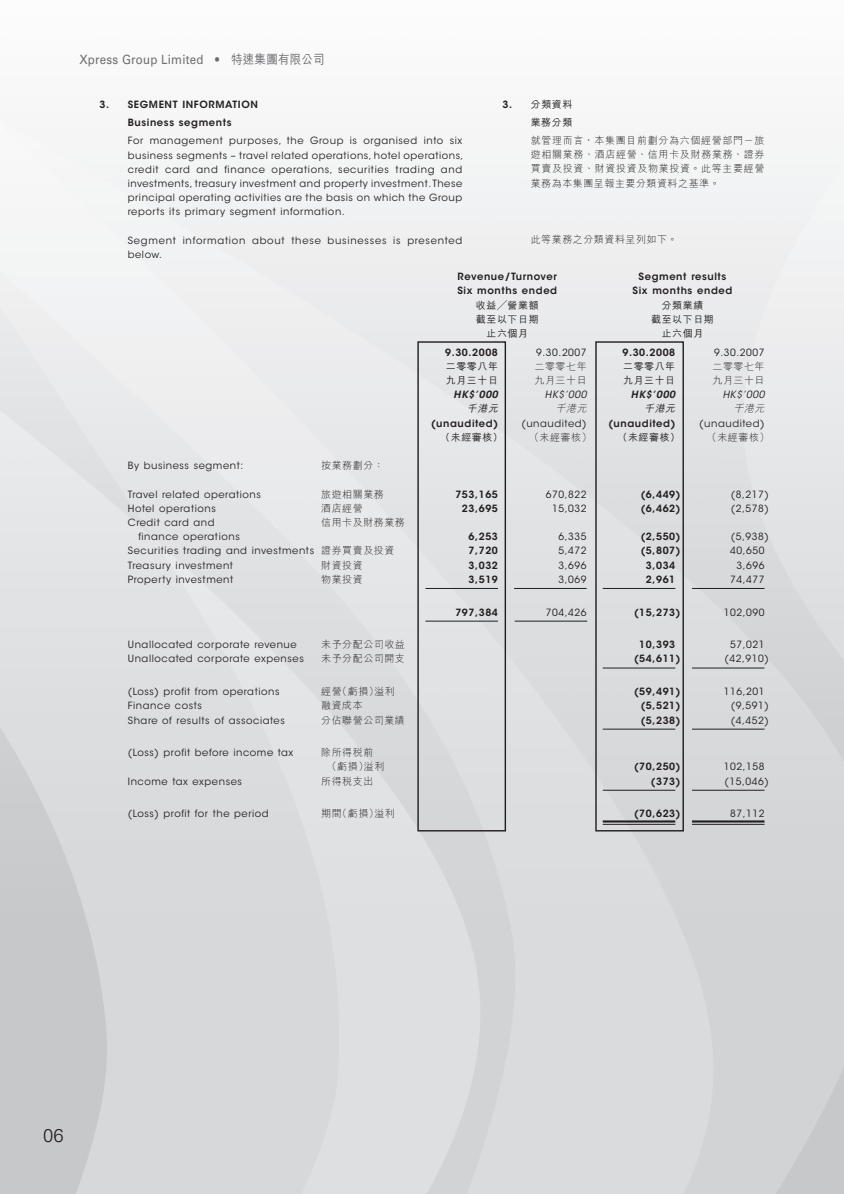
<style>
.page{position:relative;width:844px;height:1194px;background:#fff}
.page>*{position:absolute;margin:0;border:0;box-sizing:border-box;transform-origin:0 0}
.t1{font:300 18.4px "Univers LT Std";color:#231f20}
.t2{font:12.8px "Univers LT Std";letter-spacing:.015em;color:#6c6d70;scale:.9 1}
.t3{font:10px/14.2px "ITC Avant Garde Std";letter-spacing:.06em;color:#231f20;text-align:justify}
.t4{font:600 10px/18.2px "ITC Avant Garde Std";letter-spacing:.06em;color:#231f20;text-align:center}
.t5{font:10px/14.2px "M Hei HK Light E Ten B5 H";letter-spacing:.06em;color:#231f20}
.t6{font:10px/18.2px "M Hei HK Medium E Ten B5 H";letter-spacing:.06em;color:#231f20;text-align:right}
.t7{font:italic 600 10px "ITC Avant Garde Std";letter-spacing:.06em;color:#231f20}
.t8{font:italic 10px "ITC Avant Garde Std";letter-spacing:.06em;color:#231f20}
.t9{font:italic 10px "M Hei HK Medium E Ten B5 H";color:#231f20}
.t10{font:italic 10px "M Hei HK Light E Ten B5 H";color:#231f20}
.s1{font-family:"M Hei HK Medium E Ten B5 H"}
.s2{font-family:"ITC Avant Garde Std";font-weight:600}
.s3{font-family:"M Hei HK Light E Ten B5 H"}
</style>
<div class="page">
<img style="left:0;top:148px;width:843px;height:1045px">
<div style="left:417px;top:341px;width:88px;height:490px;border:1px solid #231f20"></div>
<div style="left:595px;top:341px;width:88px;height:490px;border:1px solid #231f20"></div>
<hr style="left:425px;top:588px;width:72px;height:1px;background:#231f20">
<hr style="left:514px;top:588px;width:72px;height:1px;background:#231f20">
<hr style="left:602px;top:588px;width:73px;height:1px;background:#231f20">
<hr style="left:691px;top:588px;width:73px;height:1px;background:#231f20">
<hr style="left:425px;top:620px;width:72px;height:1px;background:#231f20">
<hr style="left:514px;top:620px;width:73px;height:1px;background:#231f20">
<hr style="left:602px;top:667px;width:73px;height:1px;background:#231f20">
<hr style="left:691px;top:667px;width:73px;height:1px;background:#231f20">
<hr style="left:602px;top:728px;width:73px;height:1px;background:#231f20">
<hr style="left:691px;top:728px;width:73px;height:1px;background:#231f20">
<hr style="left:602px;top:789px;width:73px;height:1px;background:#231f20">
<hr style="left:691px;top:789px;width:73px;height:1px;background:#231f20">
<hr style="left:602px;top:820px;width:73px;height:2px;background:#231f20">
<hr style="left:602px;top:823px;width:73px;height:1px;background:#231f20">
<hr style="left:691px;top:820px;width:73px;height:2px;background:#231f20">
<hr style="left:691px;top:823px;width:73px;height:1px;background:#231f20">
<p class="t2" style="left:79px;top:52px;width:274px">Xpress Group Limited • <span class="s1">特速集團有限公司</span></p>
<p class="t6" style="left:502px;top:96px;width:71px"><span class="s2">3.</span> 分類資料業務分類</p>
<p class="t5" style="left:530px;top:134px;width:235px;text-align:justify">就管理而言，本集團目前劃分為六個經營部門－旅遊相關業務、酒店經營、信用卡及財務業務、證券買賣及投資、財資投資及物業投資。此等主要經營業務為本集團呈報主要分類資料之基準。</p>
<p class="t4" style="left:99px;top:96px;width:160px">3. SEGMENT INFORMATION<br>Business segments</p>
<p class="t3" style="left:128px;top:135px;width:337px">For management purposes, the Group is organised into six business segments – travel related operations, hotel operations, credit card and finance operations, securities trading and investments, treasury investment and property investment. These principal operating activities are the basis on which the Group reports its primary segment information.</p>
<p class="t3" style="left:128px;top:234px;width:336px">Segment information about these businesses is presented below.</p>
<p class="t4" style="left:457px;top:268px;width:101px">Revenue/Turnover</p>
<p class="t4" style="left:638px;top:268px;width:89px">Segment results</p>
<p class="t4" style="left:457px;top:283px;width:101px">Six months ended</p>
<p class="t4" style="left:632px;top:283px;width:101px">Six months ended</p>
<p class="t6" style="left:475px;top:297px;width:64px">收益╱營業額</p>
<p class="t6" style="left:661px;top:297px;width:43px">分類業績</p>
<p class="t6" style="left:475px;top:311px;width:64px">截至以下日期</p>
<p class="t6" style="left:650px;top:311px;width:64px">截至以下日期</p>
<p class="t6" style="left:486px;top:325px;width:43px">止六個月</p>
<p class="t6" style="left:661px;top:325px;width:43px">止六個月</p>
<p class="t4" style="left:445px;top:344px;width:54px">9.30.2008</p>
<p class="t3" style="left:536px;top:346px;width:52px">9.30.2007</p>
<p class="t4" style="left:622px;top:344px;width:54px">9.30.2008</p>
<p class="t3" style="left:713px;top:346px;width:52px">9.30.2007</p>
<p class="t6" style="left:445px;top:358px;width:54px">二零零八年</p>
<p class="t5" style="left:534px;top:360px;width:53px">二零零七年</p>
<p class="t6" style="left:622px;top:358px;width:54px">二零零八年</p>
<p class="t5" style="left:712px;top:360px;width:53px">二零零七年</p>
<p class="t6" style="left:445px;top:372px;width:54px">九月三十日</p>
<p class="t5" style="left:534px;top:374px;width:53px">九月三十日</p>
<p class="t6" style="left:622px;top:372px;width:54px">九月三十日</p>
<p class="t5" style="left:712px;top:374px;width:53px">九月三十日</p>
<p class="t7" style="left:453px;top:389px;width:46px">HK$’000</p>
<p class="t8" style="left:544px;top:390px;width:43px">HK$’000</p>
<p class="t7" style="left:630px;top:389px;width:46px">HK$’000</p>
<p class="t8" style="left:722px;top:390px;width:43px">HK$’000</p>
<p class="t9" style="left:466px;top:405px;width:35px">千港元</p>
<p class="t10" style="left:555px;top:405px;width:35px">千港元</p>
<p class="t9" style="left:643px;top:405px;width:35px">千港元</p>
<p class="t10" style="left:733px;top:405px;width:35px">千港元</p>
<p class="t4" style="left:431px;top:415px;width:68px">(unaudited)</p>
<p class="t3" style="left:521px;top:417px;width:67px">(unaudited)</p>
<p class="t4" style="left:608px;top:415px;width:68px">(unaudited)</p>
<p class="t3" style="left:698px;top:417px;width:67px">(unaudited)</p>
<p class="t6" style="left:440px;top:429px;width:64px">（未經審核）</p>
<p class="t5" style="left:528px;top:431px;width:64px">（未經審核）</p>
<p class="t6" style="left:617px;top:429px;width:64px">（未經審核）</p>
<p class="t5" style="left:706px;top:431px;width:64px">（未經審核）</p>
<p class="t3" style="left:128px;top:459px;width:117px">By business segment:</p>
<p class="t5" style="left:321px;top:459px;width:64px">按業務劃分：</p>
<p class="t3" style="left:128px;top:488px;width:134px">Travel related operations</p>
<p class="t5" style="left:321px;top:488px;width:64px">旅遊相關業務</p>
<p class="t4" style="left:455px;top:486px;width:44px">753,165</p>
<p class="t3" style="left:545px;top:488px;width:42px">670,822</p>
<p class="t4" style="left:640px;top:486px;width:41px">(6,449 )</p>
<p class="t3" style="left:730px;top:488px;width:39px">(8,217 )</p>
<p class="t3" style="left:128px;top:502px;width:89px">Hotel operations</p>
<p class="t5" style="left:321px;top:502px;width:43px">酒店經營</p>
<p class="t4" style="left:461px;top:500px;width:37px">23,695</p>
<p class="t3" style="left:552px;top:502px;width:36px">15,032</p>
<p class="t4" style="left:640px;top:500px;width:41px">(6,462 )</p>
<p class="t3" style="left:730px;top:502px;width:39px">(2,578 )</p>
<p class="t3" style="left:128px;top:516px;width:88px">Credit card and</p>
<p class="t5" style="left:321px;top:516px;width:85px">信用卡及財務業務</p>
<p class="t3" style="left:138px;top:530px;width:103px">finance operations</p>
<p class="t4" style="left:468px;top:528px;width:31px">6,253</p>
<p class="t3" style="left:558px;top:530px;width:30px">6,335</p>
<p class="t4" style="left:640px;top:528px;width:41px">(2,550 )</p>
<p class="t3" style="left:730px;top:530px;width:39px">(5,938 )</p>
<p class="t3" style="left:128px;top:544px;width:268px">Securities trading and investments <span class="s3">證券買賣及投資</span></p>
<p class="t4" style="left:468px;top:542px;width:31px">7,720</p>
<p class="t3" style="left:558px;top:544px;width:30px">5,472</p>
<p class="t4" style="left:640px;top:542px;width:41px">(5,807 )</p>
<p class="t3" style="left:729px;top:544px;width:36px">40,650</p>
<p class="t3" style="left:128px;top:559px;width:107px">Treasury investment</p>
<p class="t5" style="left:321px;top:559px;width:43px">財資投資</p>
<p class="t4" style="left:468px;top:557px;width:31px">3,032</p>
<p class="t3" style="left:558px;top:559px;width:30px">3,696</p>
<p class="t4" style="left:645px;top:557px;width:31px">3,034</p>
<p class="t3" style="left:736px;top:559px;width:30px">3,696</p>
<p class="t3" style="left:128px;top:573px;width:107px">Property investment</p>
<p class="t5" style="left:321px;top:573px;width:43px">物業投資</p>
<p class="t4" style="left:468px;top:571px;width:31px">3,519</p>
<p class="t3" style="left:558px;top:573px;width:30px">3,069</p>
<p class="t4" style="left:645px;top:571px;width:31px">2,961</p>
<p class="t3" style="left:729px;top:573px;width:36px">74,477</p>
<p class="t4" style="left:455px;top:604px;width:44px">797,384</p>
<p class="t3" style="left:545px;top:605px;width:42px">704,426</p>
<p class="t4" style="left:633px;top:604px;width:48px">(15,273 )</p>
<p class="t3" style="left:723px;top:605px;width:42px">102,090</p>
<p class="t3" style="left:128px;top:638px;width:170px">Unallocated corporate revenue</p>
<p class="t5" style="left:321px;top:638px;width:85px">未予分配公司收益</p>
<p class="t4" style="left:639px;top:636px;width:37px">10,393</p>
<p class="t3" style="left:729px;top:638px;width:36px">57,021</p>
<p class="t3" style="left:128px;top:652px;width:177px">Unallocated corporate expenses</p>
<p class="t5" style="left:321px;top:653px;width:85px">未予分配公司開支</p>
<p class="t4" style="left:633px;top:650px;width:48px">(54,611 )</p>
<p class="t3" style="left:724px;top:652px;width:46px">(42,910 )</p>
<p class="t3" style="left:128px;top:685px;width:153px">(Loss) profit from operations</p>
<p class="t5" style="left:321px;top:685px;width:75px">經營（虧損）溢利</p>
<p class="t4" style="left:633px;top:683px;width:48px">(59,491 )</p>
<p class="t3" style="left:723px;top:685px;width:42px">116,201</p>
<p class="t3" style="left:128px;top:699px;width:76px">Finance costs</p>
<p class="t5" style="left:321px;top:699px;width:43px">融資成本</p>
<p class="t4" style="left:640px;top:697px;width:41px">(5,521 )</p>
<p class="t3" style="left:730px;top:699px;width:39px">(9,591 )</p>
<p class="t3" style="left:128px;top:713px;width:158px">Share of results of associates</p>
<p class="t5" style="left:321px;top:714px;width:85px">分佔聯營公司業績</p>
<p class="t4" style="left:640px;top:711px;width:41px">(5,238 )</p>
<p class="t3" style="left:730px;top:713px;width:39px">(4,452 )</p>
<p class="t3" style="left:128px;top:746px;width:167px">(Loss) profit before income tax</p>
<p class="t5" style="left:326px;top:746px;width:59px;text-indent:-6px">除所得稅前（虧損）溢利</p>
<p class="t5" style="left:530px;top:234px;width:148px">此等業務之分類資料呈列如下。</p>
<p class="t4" style="left:633px;top:758px;width:48px">(70,250 )</p>
<p class="t3" style="left:723px;top:760px;width:42px">102,158</p>
<p class="t3" style="left:128px;top:774px;width:116px">Income tax expenses</p>
<p class="t5" style="left:321px;top:775px;width:53px">所得稅支出</p>
<p class="t4" style="left:650px;top:772px;width:31px">(373 )</p>
<p class="t3" style="left:724px;top:774px;width:46px">(15,046 )</p>
<p class="t3" style="left:128px;top:807px;width:142px">(Loss) profit for the period</p>
<p class="t5" style="left:321px;top:807px;width:75px">期間（虧損）溢利</p>
<p class="t4" style="left:633px;top:805px;width:48px">(70,623 )</p>
<p class="t3" style="left:729px;top:807px;width:36px">87,112</p>
<h1 class="t1" style="left:43px;top:1124px;width:22px">06</h1>
</div>
